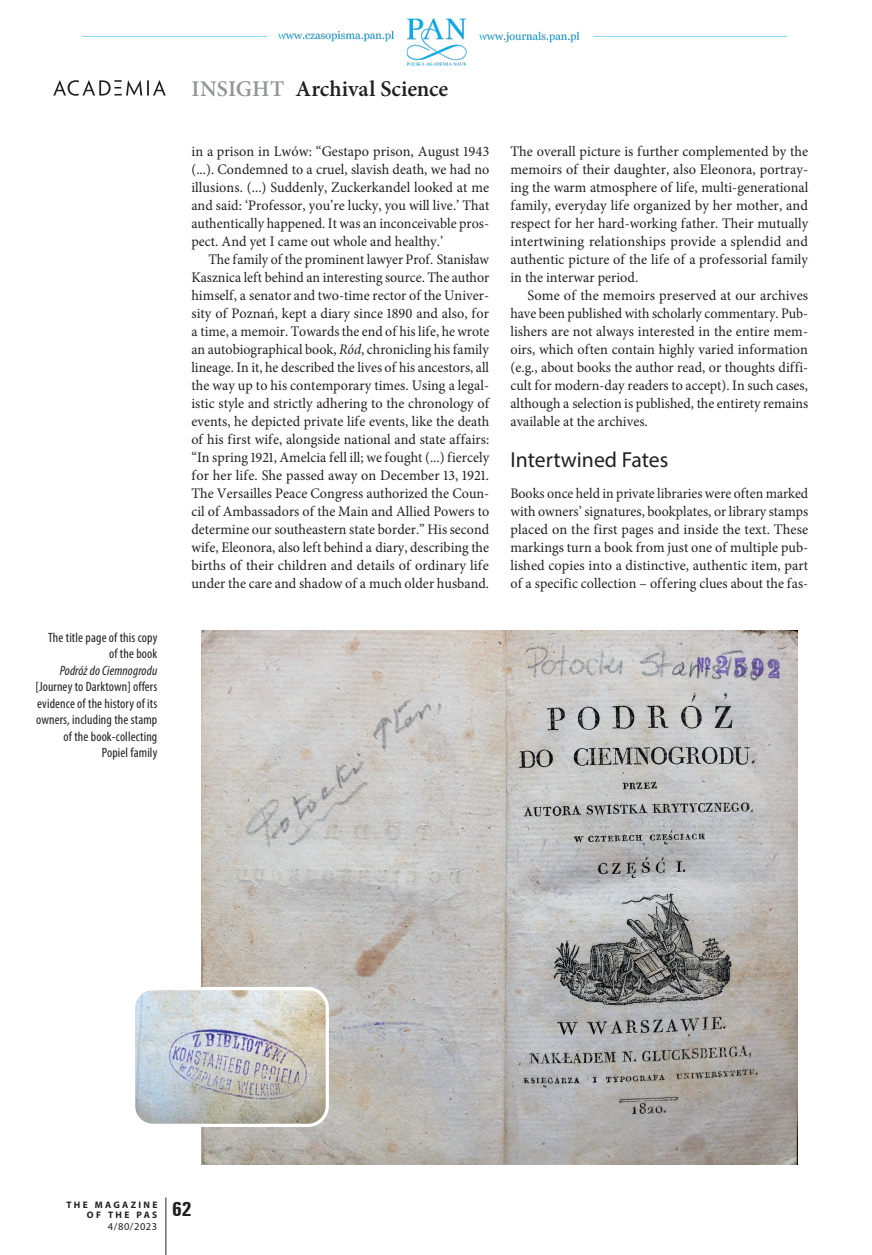
<style>
.page{position:relative;width:872px;height:1255px;background:#fff}
.page>*{position:absolute;margin:0;border:0;box-sizing:border-box;transform-origin:0 0}
.t1{font:600 22.5px "Minion Pro";color:#231f20}
.t2{font:21.75px "Myriad Pro";color:#231f20}
.t3{font:700 condensed 21px "Unitus TEE";color:#231f20}
.t4{font:14.55px/18px "Minion Pro";letter-spacing:.005em;color:#231f20;text-align:justify;scale:.95 1}
.t5{font:14.55px/18px "Minion Pro";letter-spacing:.005em;color:#231f20;text-align:justify}
.t6{font:condensed 13.5px/16.5px "Myriad Pro";letter-spacing:.01em;color:#231f20;text-align:right}
.t7{font:italic condensed 13.5px "Myriad Pro";letter-spacing:.01em;color:#231f20}
.t8{font:10.5px "Myriad Pro";color:#231f20}
.t9{font:700 9.45px/10.5px "Myriad Pro";letter-spacing:.245em;color:#231f20;text-align:right}
.s1{color:#939598}
.s2{font-style:italic}
</style>
<div class="page">
<img style="left:82px;top:18px;width:706px;height:48px">
<hr style="left:166px;top:1197px;width:1px;height:57px;background:#231f20">
<img style="left:202px;top:631px;width:596px;height:532px">
<img style="left:136px;top:988px;width:191px;height:137px">
<div style="left:132px;top:986px;width:197px;height:140px;border:3px solid #fff;border-radius:19px"></div>
<svg style="left:53px;top:80px;width:113px;height:16px"></svg>
<p class="t6" style="left:48px;top:629px;width:111px">The title page of this copy of the book</p>
<p class="t7" style="left:60px;top:662px;width:99px">Podróż do Ciemnogrodu</p>
<p class="t6" style="left:35px;top:678px;width:123px">[Journey to Darktown] offers evidence of the history of its owners, including the stamp of the book-collecting<br>Popiel family</p>
<h1 class="t1" style="left:191px;top:73px;width:258px"><span class="s1">INSIGHT</span> Archival Science</h1>
<p class="t5" style="left:191px;top:142px;width:299px">in a prison in Lwów: “Gestapo prison, August 1943 (...). Condemned to a cruel, slavish death, we had no illusions. (...) Suddenly, Zuckerkandel looked at me and said: ‘Professor, you’re lucky, you will live.’ That authentically happened. It was an inconceivable pros&shy;pect. And yet I came out whole and healthy.’</p>
<p class="t4" style="left:191px;top:250px;width:315px;text-indent:17px">The family of the prominent lawyer Prof. Stanisław Kasznica left behind an interesting source. The author himself, a senator and two-time rector of the Univer&shy;sity of Poznań, kept a diary since 1890 and also, for a time, a memoir. Towards the end of his life, he wrote an autobiographical book, <span class="s2">Ród</span>, chronicling his family lineage. In it, he described the lives of his ancestors, all the way up to his contemporary times. Using a legal&shy;istic style and strictly adhering to the chronology of events, he depicted private life events, like the death of his first wife, alongside national and state affairs: “In spring 1921, Amelcia fell ill; we fought (...) fiercely for her life. She passed away on December 13, 1921.<br>The Versailles Peace Congress authorized the Coun&shy;cil of Ambassadors of the Main and Allied Powers to determine our southeastern state border.” His second wife, Eleonora, also left behind a diary, describing the births of their children and details of ordinary life under the care and shadow of a much older husband.</p>
<p class="t5" style="left:510px;top:142px;width:299px">The overall picture is further complemented by the memoirs of their daughter, also Eleonora, portray&shy;ing the warm atmosphere of life, multi-generational family, everyday life organized by her mother, and respect for her hard-working father. Their mutually intertwining relationships provide a splendid and authentic picture of the life of a professorial family in the interwar period.</p>
<p class="t5" style="left:510px;top:286px;width:299px;text-indent:17px">Some of the memoirs preserved at our archives have been published with scholarly commentary. Pub&shy;lishers are not always interested in the entire mem&shy;oirs, which often contain highly varied information (e.g., about books the author read, or thoughts diffi&shy;cult for modern-day readers to accept). In such cases, although a selection is published, the entirety remains available at the archives.</p>
<h2 class="t2" style="left:510px;top:446px;width:159px">Intertwined Fates</h2>
<p class="t4" style="left:510px;top:484px;width:315px">Books once held in private libraries were often marked with owners’ signatures, bookplates, or library stamps placed on the first pages and inside the text. These markings turn a book from just one of multiple pub&shy;lished copies into a distinctive, authentic item, part of a specific collection – offering clues about the fas-</p>
<p class="t9" style="left:67px;top:1198px;width:92px">THE MAGAZINE<br>OF THE PAS</p>
<p class="t8" style="left:108px;top:1220px;width:51px">4/80/2023</p>
<h3 class="t3" style="left:172px;top:1196px;width:21px">62</h3>
</div>
